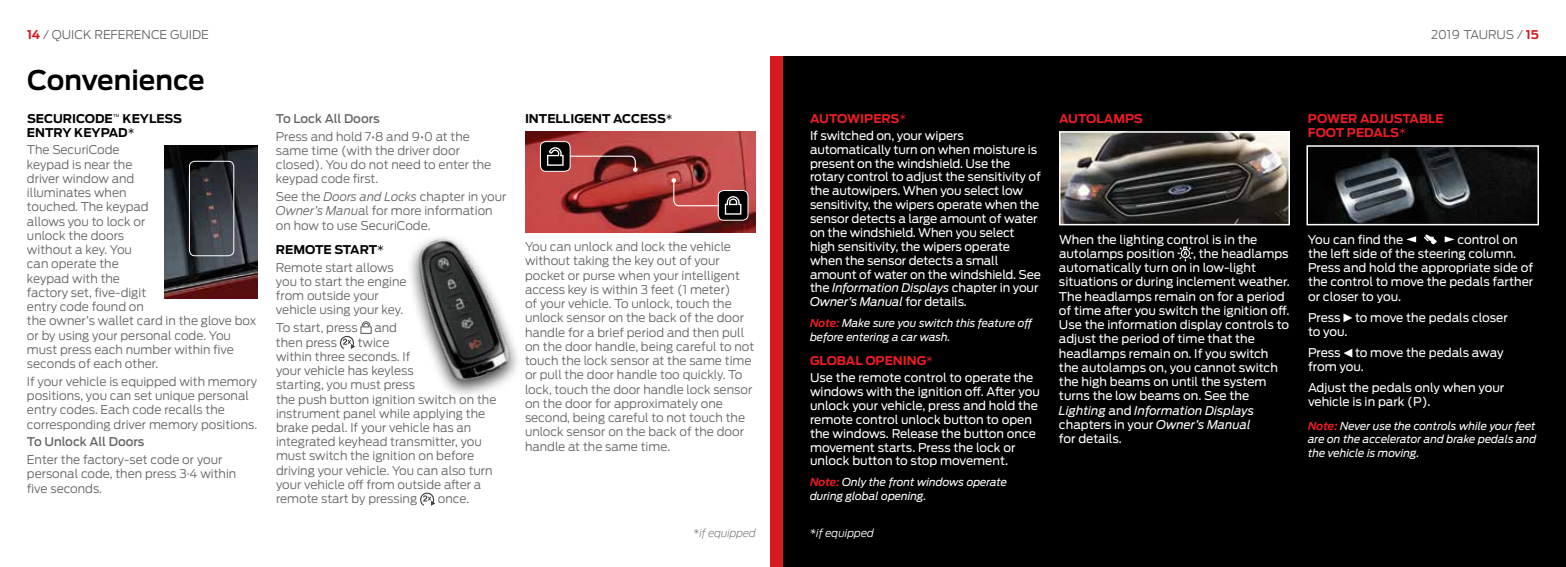
<style>
.page{position:relative;width:1566px;height:567px;background:#fff}
.page>*{position:absolute;margin:0;border:0;box-sizing:border-box;transform-origin:0 0}
.t1{font:600 27px "Ford Antenna";color:#000}
.t2{font:300 12px/14.2px "Ford Antenna";color:#636466}
.t3{font:12px/14.2px "Ford Antenna";letter-spacing:-.005em;color:#fff}
.t4{font:700 12px/14.2px "Ford Antenna";color:#000}
.t5{font:700 12px/14.2px "Ford Antenna";color:#ed1d24}
.t6{font:500 12px "Ford Antenna";color:#636466}
.t7{font:italic 10.8px/14px "Ford Antenna";color:#fff}
.t8{font:italic 200 10.8px "Ford Antenna";color:#636466}
.t9{font:italic 300 10.8px "Ford Antenna";color:#fff}
.s1{font-weight:700;color:#d71920}
.s2{font-weight:300}
.s3{font-style:italic}
.s4{font-weight:700;color:#000}
.s5{color:#000}
.s6{font-weight:700;color:#ed1d24}
.s7{font-weight:300;color:#ed1d24}
.s8{font-weight:600;color:#ed1d24}
</style>
<div class="page">
<svg style="left:361px;top:321px;width:11px;height:13px"></svg>
<svg style="left:340px;top:336px;width:15px;height:13px"></svg>
<svg style="left:420px;top:493px;width:15px;height:13px"></svg>
<div style="left:783px;top:57px;width:783px;height:510px;background:#000"></div>
<svg style="left:1177px;top:247px;width:16px;height:14px"></svg>
<svg style="left:1424px;top:235px;width:13px;height:9px"></svg>
<svg style="left:1445px;top:236px;width:10px;height:6px"></svg>
<svg style="left:1406px;top:236px;width:10px;height:6px"></svg>
<svg style="left:1343px;top:313px;width:9px;height:9px"></svg>
<svg style="left:1343px;top:349px;width:9px;height:9px"></svg>
<img style="left:1062px;top:134px;width:225px;height:88px">
<div style="left:1059px;top:131px;width:231px;height:94px;border:2px solid #fff"></div>
<div style="left:771px;top:57px;width:12px;height:510px;background:#d71920"></div>
<img style="left:1332px;top:148px;width:204px;height:74px">
<div style="left:1306px;top:145px;width:233px;height:80px;border:2px solid #fff"></div>
<img style="left:410px;top:237px;width:108px;height:156px">
<img style="left:165px;top:145px;width:93px;height:153px">
<div style="left:189px;top:161px;width:45px;height:95px;border:1px solid #fff;border-radius:5px"></div>
<img style="left:525px;top:131px;width:231px;height:101px">
<div style="left:540px;top:142px;width:30px;height:29px;background:#000;border-radius:5px"></div>
<svg style="left:547px;top:147px;width:91px;height:25px"></svg>
<div style="left:540px;top:141px;width:31px;height:31px;border:1px solid #fff;border-radius:5px"></div>
<div style="left:718px;top:191px;width:30px;height:29px;background:#000;border-radius:5px"></div>
<svg style="left:672px;top:178px;width:71px;height:37px;background:#a24a4a"></svg>
<div style="left:718px;top:190px;width:30px;height:31px;border:1px solid #fff;border-radius:5px"></div>
<p class="t2" style="left:27px;top:26px;width:183px"><span class="s1">14</span> / QUICK REFERENCE GUIDE</p>
<p class="t2" style="left:1431px;top:26px;width:109px">2019 TAURUS / <span class="s1">15</span></p>
<h1 class="t1" style="left:27px;top:56px;width:179px">Convenience</h1>
<p class="t4" style="left:27px;top:110px;width:157px">SECURICODE<sup>™</sup> KEYLESS<br>ENTRY KEYPAD<span class="s2">*</span></p>
<p class="t2" style="left:27px;top:142px;width:231px">The SecuriCode<br>keypad is near the<br>driver window and<br>illuminates when<br>touched. The keypad<br>allows you to lock or<br>unlock the doors<br>without a key. You<br>can operate the<br>keypad with the<br>factory set, five-digit<br>entry code found on<br>the owner’s wallet card in the glove box or by using your personal code. You must press each number within five seconds of each other.</p>
<p class="t2" style="left:27px;top:373px;width:232px">If your vehicle is equipped with memory positions, you can set unique personal entry codes. Each code recalls the corresponding driver memory positions.</p>
<p class="t6" style="left:27px;top:432px;width:119px">To Unlock All Doors</p>
<p class="t2" style="left:27px;top:451px;width:211px">Enter the factory-set code or your personal code, then press 3·4 within five seconds.</p>
<p class="t6" style="left:276px;top:108px;width:105px">To Lock All Doors</p>
<p class="t2" style="left:276px;top:128px;width:217px">Press and hold 7•8 and 9•0 at the same time (with the driver door closed). You do not need to enter the keypad code first.</p>
<p class="t2" style="left:276px;top:188px;width:232px">See the <span class="s3">Doors and Locks</span> chapter in your<br><span class="s3">Owner’s Manu</span>al for more information on how to use SecuriCode.</p>
<p class="t2" style="left:276px;top:240px;width:119px;line-height:17.5px"><span class="s4">REMOTE START</span><span class="s5">*<br></span>Remote start allows</p>
<p class="t2" style="left:276px;top:273px;width:132px">you to start the engine from outside your vehicle using your key.</p>
<p class="t2" style="left:276px;top:319px;width:83px">To start, press</p>
<p class="t2" style="left:374px;top:319px;width:24px">and</p>
<p class="t2" style="left:276px;top:334px;width:63px">then press</p>
<p class="t2" style="left:276px;top:334px;width:222px;text-indent:82px">twice<br>within three seconds. If<br>your vehicle has keyless<br>starting, you must press<br>the push button ignition switch on the instrument panel while applying the brake pedal. If your vehicle has an integrated keyhead transmitter, you must switch the ignition on before driving your vehicle. You can also turn your vehicle off from outside after a remote start by pressing</p>
<p class="t2" style="left:438px;top:490px;width:33px">once.</p>
<p class="t4" style="left:525px;top:110px;width:149px">INTELLIGENT ACCESS<span class="s2">*</span></p>
<p class="t2" style="left:525px;top:238px;width:231px">You can unlock and lock the vehicle without taking the key out of your pocket or purse when your intelligent access key is within 3 feet (1 meter)<br>of your vehicle. To unlock, touch the unlock sensor on the back of the door handle for a brief period and then pull on the door handle, being careful to not touch the lock sensor at the same time or pull the door handle too quickly. To lock, touch the door handle lock sensor on the door for approximately one second, being careful to not touch the unlock sensor on the back of the door handle at the same time.</p>
<p class="t3" style="left:810px;top:109px;width:155px;line-height:16.8px"><span class="s6">AUTOWIPERS</span><span class="s7">*<br></span>If switched on, your wipers</p>
<p class="t3" style="left:810px;top:141px;width:233px;line-height:13.8px">automatically turn on when moisture is present on the windshield. Use the rotary control to adjust the sensitivity of the autowipers. When you select low sensitivity, the wipers operate when the sensor detects a large amount of water on the windshield. When you select high sensitivity, the wipers operate when the sensor detects a small amount of water on the windshield. See the <span class="s3">Information Displays</span> chapter in your <span class="s3">Owner’s Manual</span> for details.</p>
<p class="t7" style="left:810px;top:315px;width:224px"><span class="s8">Note:</span> Make sure you switch this feature off before entering a car wash.</p>
<p class="t3" style="left:810px;top:351px;width:225px;line-height:16.8px"><span class="s6">GLOBAL OPENING</span><span class="s7">*<br></span>Use the remote control to operate the</p>
<p class="t3" style="left:810px;top:383px;width:231px;line-height:13.8px">windows with the ignition off. After you unlock your vehicle, press and hold the remote control unlock button to open the windows. Release the button once movement starts. Press the lock or unlock button to stop movement.</p>
<p class="t7" style="left:810px;top:474px;width:199px"><span class="s8">Note:</span> Only the front windows operate during global opening.</p>
<p class="t8" style="left:693px;top:524px;width:64px">*if equipped</p>
<p class="t9" style="left:810px;top:524px;width:66px">*if equipped</p>
<p class="t5" style="left:1059px;top:110px;width:85px">AUTOLAMPS</p>
<p class="t3" style="left:1059px;top:231px;width:200px">When the lighting control is in the autolamps position</p>
<p class="t3" style="left:1059px;top:245px;width:232px;text-indent:134px">, the headlamps automatically turn on in low-light situations or during inclement weather.<br>The headlamps remain on for a period of time after you switch the ignition off.<br>Use the information display controls to adjust the period of time that the headlamps remain on. If you switch the autolamps on, you cannot switch the high beams on until the system turns the low beams on. See the<br><span class="s3">Lighting</span> and <span class="s3">Information Displays </span>chapters in your <span class="s3">Owner’s Manual<br></span>for details.</p>
<p class="t5" style="left:1308px;top:110px;width:137px">POWER ADJUSTABLE<br>FOOT PEDALS<span class="s2">*</span></p>
<p class="t3" style="left:1308px;top:231px;width:97px">You can find the</p>
<p class="t3" style="left:1308px;top:231px;width:227px;text-indent:149px">control on the left side of the steering column.<br>Press and hold the appropriate side of the control to move the pedals farther or closer to you.</p>
<p class="t3" style="left:1308px;top:309px;width:201px">Press to move the pedals closer to you.</p>
<p class="t3" style="left:1308px;top:344px;width:197px">Press to move the pedals away from you.</p>
<p class="t3" style="left:1308px;top:379px;width:198px">Adjust the pedals only when your vehicle is in park (P).</p>
<p class="t7" style="left:1308px;top:418px;width:230px;line-height:13.5px;text-align:justify"><span class="s8">Note:</span> Never use the controls while your feet are on the accelerator and brake pedals and the vehicle is moving.</p>
</div>
